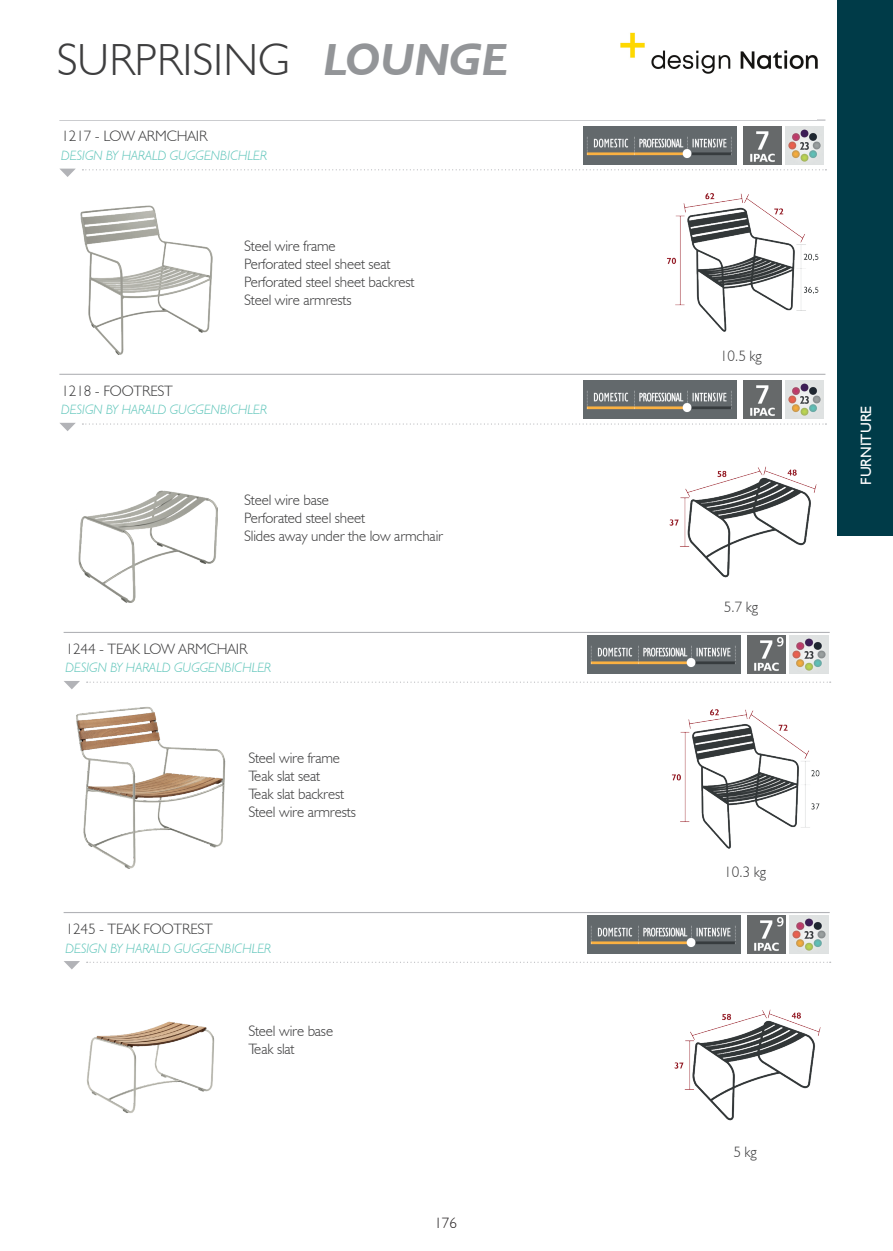
<style>
.page{position:relative;width:893px;height:1251px;background:#fff}
.page>*{position:absolute;margin:0;border:0;box-sizing:border-box;transform-origin:0 0}
.t1{font:300 45px "Humanist 521 BT";color:#3e3e3f}
.t2{font:300 15px/18px "Humanist 521 BT";letter-spacing:-.01em;color:#3e3e3f}
.t3{font:15px "Humanist 521 BT";color:#fff}
.t4{font:300 15px "Humanist 521 BT";color:#231f20}
.t5{font:italic 300 13.5px "Humanist 521 BT";color:#5fc5ba}
.s1{font-weight:700;font-style:italic;color:#939598}
</style>
<div class="page">
<div style="left:838px;top:0;width:55px;height:535px;background:#003b48"></div>
<svg style="left:82px;top:423px;width:744px;height:1px"></svg>
<hr style="left:59px;top:373px;width:766px;height:2px;background:#b2b3b7">
<img style="left:584px;top:380px;width:153px;height:38px">
<img style="left:743px;top:380px;width:38px;height:38px">
<img style="left:786px;top:380px;width:38px;height:38px">
<img style="left:669px;top:466px;width:148px;height:112px">
<svg style="left:60px;top:423px;width:16px;height:8px"></svg>
<svg style="left:82px;top:169px;width:744px;height:1px"></svg>
<hr style="left:59px;top:119px;width:766px;height:2px;background:#b2b3b7">
<img style="left:584px;top:126px;width:153px;height:38px">
<img style="left:743px;top:126px;width:38px;height:38px">
<img style="left:786px;top:126px;width:38px;height:38px">
<img style="left:667px;top:193px;width:152px;height:139px">
<svg style="left:59px;top:168px;width:17px;height:9px"></svg>
<svg style="left:87px;top:961px;width:744px;height:1px"></svg>
<hr style="left:64px;top:911px;width:766px;height:1px;background:#b2b3b7">
<img style="left:86px;top:1021px;width:129px;height:92px">
<img style="left:588px;top:915px;width:153px;height:38px">
<img style="left:747px;top:915px;width:39px;height:38px">
<img style="left:790px;top:915px;width:38px;height:38px">
<img style="left:674px;top:1009px;width:147px;height:112px">
<svg style="left:64px;top:961px;width:16px;height:8px"></svg>
<svg style="left:87px;top:681px;width:744px;height:1px"></svg>
<hr style="left:64px;top:631px;width:766px;height:2px;background:#b2b3b7">
<img style="left:76px;top:707px;width:150px;height:162px">
<img style="left:588px;top:635px;width:153px;height:38px">
<img style="left:747px;top:635px;width:39px;height:38px">
<img style="left:790px;top:635px;width:38px;height:38px">
<img style="left:672px;top:709px;width:148px;height:140px">
<svg style="left:64px;top:681px;width:16px;height:8px"></svg>
<img style="left:78px;top:490px;width:139px;height:112px">
<img style="left:80px;top:205px;width:133px;height:150px">
<img style="left:621px;top:32px;width:196px;height:41px">
<h1 class="t1" style="left:57px;top:32px;width:453px">SURPRISING <span class="s1">LOUNGE</span></h1>
<p class="t2" style="left:62px;top:127px;width:148px">1217 - LOW ARMCHAIR</p>
<p class="t5" style="left:61px;top:147px;width:207px">DESIGN BY HARALD GUGGENBICHLER</p>
<p class="t2" style="left:244px;top:236px;width:172px">Steel wire frame<br>Perforated steel sheet seat<br>Perforated steel sheet backrest<br>Steel wire armrests</p>
<p class="t2" style="left:62px;top:381px;width:113px">1218 - FOOTREST</p>
<p class="t5" style="left:61px;top:401px;width:207px">DESIGN BY HARALD GUGGENBICHLER</p>
<p class="t2" style="left:244px;top:491px;width:201px">Steel wire base<br>Perforated steel sheet<br>Slides away under the low armchair</p>
<p class="t2" style="left:66px;top:639px;width:183px">1244 - TEAK LOW ARMCHAIR</p>
<p class="t5" style="left:66px;top:659px;width:207px">DESIGN BY HARALD GUGGENBICHLER</p>
<p class="t2" style="left:248px;top:748px;width:109px">Steel wire frame<br>Teak slat seat<br>Teak slat backrest<br>Steel wire armrests</p>
<p class="t2" style="left:66px;top:919px;width:149px">1245 - TEAK FOOTREST</p>
<p class="t5" style="left:66px;top:939px;width:207px">DESIGN BY HARALD GUGGENBICHLER</p>
<p class="t2" style="left:248px;top:1021px;width:86px">Steel wire base<br>Teak slat</p>
<p class="t4" style="left:434px;top:1213px;width:24px">176</p>
<p class="t2" style="left:720px;top:346px;width:43px">10.5 kg</p>
<p class="t2" style="left:724px;top:597px;width:36px">5.7 kg</p>
<p class="t3" style="left:857px;top:485px;width:81px;rotate:-90deg">FURNITURE</p>
<p class="t2" style="left:724px;top:862px;width:43px">10.3 kg</p>
<p class="t2" style="left:733px;top:1141px;width:25px">5 kg</p>
</div>
